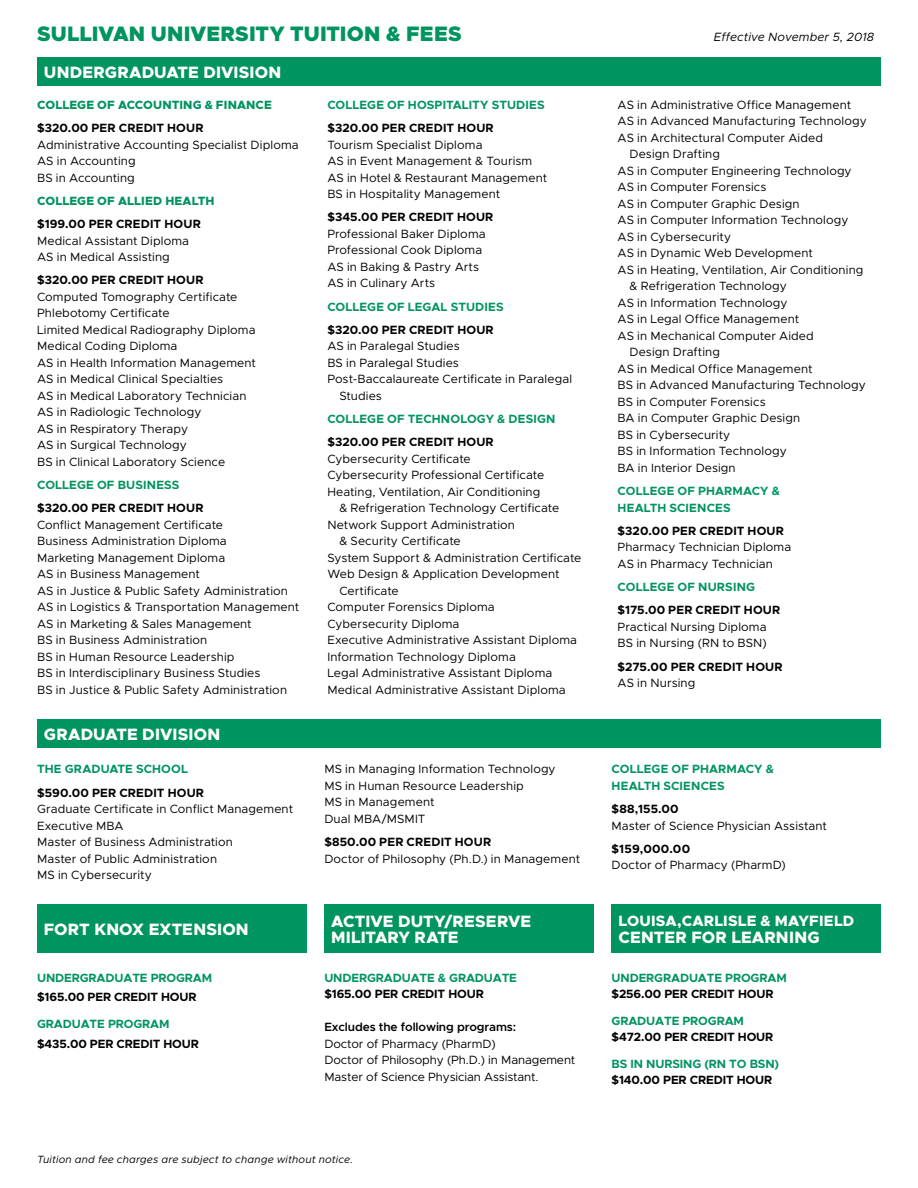
<style>
.page{position:relative;width:918px;height:1188px;background:#fff}
.page>*{position:absolute;margin:0;border:0;box-sizing:border-box;transform-origin:0 0}
.t1{font:900 21px "Metropolis";letter-spacing:.005em;color:#00945e}
.t2{font:800 16.5px/16.5px "Metropolis";letter-spacing:.01em;color:#fff}
.t3{font:800 15px "Metropolis";letter-spacing:.015em;color:#fff}
.t4{font:12px/16.5px "Metropolis";letter-spacing:.005em;color:#000}
.t5{font:700 12px/16.5px "Metropolis";color:#00945e}
.t6{font:700 12px "Metropolis";letter-spacing:.01em;color:#000}
.t7{font:700 12px "Metropolis";letter-spacing:-.01em;color:#000}
.t8{font:800 12px "Metropolis";letter-spacing:.01em;color:#00945e}
.t9{font:600 12px "Metropolis";letter-spacing:-.01em;color:#000}
.t10{font:italic 12px "Metropolis";letter-spacing:.015em;color:#000}
.t11{font:italic 10.5px "Metropolis";letter-spacing:.02em;color:#000}
</style>
<div class="page">
<div style="left:37px;top:57px;width:844px;height:29px;background:#00945e"></div>
<div style="left:37px;top:719px;width:844px;height:29px;background:#00945e"></div>
<div style="left:37px;top:904px;width:269px;height:48px;background:#00945e"></div>
<div style="left:324px;top:904px;width:270px;height:48px;background:#00945e"></div>
<div style="left:612px;top:904px;width:269px;height:48px;background:#00945e"></div>
<h1 class="t1" style="left:37px;top:20px;width:426px">SULLIVAN UNIVERSITY TUITION &amp; FEES</h1>
<p class="t10" style="left:714px;top:29px;width:162px">Effective November 5, 2018</p>
<h2 class="t2" style="left:44px;top:64px;width:239px">UNDERGRADUATE DIVISION</h2>
<p class="t8" style="left:37px;top:97px;width:236px">COLLEGE OF ACCOUNTING &amp; FINANCE</p>
<p class="t6" style="left:37px;top:120px;width:168px">$320.00 PER CREDIT HOUR</p>
<p class="t4" style="left:37px;top:136px;width:263px">Administrative Accounting Specialist Diploma<br>AS in Accounting<br>BS in Accounting</p>
<p class="t8" style="left:37px;top:193px;width:179px">COLLEGE OF ALLIED HEALTH</p>
<p class="t6" style="left:37px;top:216px;width:165px">$199.00 PER CREDIT HOUR</p>
<p class="t4" style="left:37px;top:232px;width:153px">Medical Assistant Diploma<br>AS in Medical Assisting</p>
<p class="t6" style="left:37px;top:273px;width:168px">$320.00 PER CREDIT HOUR</p>
<p class="t4" style="left:37px;top:289px;width:220px">Computed Tomography Certificate<br>Phlebotomy Certificate<br>Limited Medical Radiography Diploma<br>Medical Coding Diploma<br>AS in Health Information Management<br>AS in Medical Clinical Specialties<br>AS in Medical Laboratory Technician<br>AS in Radiologic Technology<br>AS in Respiratory Therapy<br>AS in Surgical Technology<br>BS in Clinical Laboratory Science</p>
<p class="t5" style="left:37px;top:477px;width:144px">COLLEGE OF BUSINESS</p>
<p class="t6" style="left:37px;top:501px;width:168px">$320.00 PER CREDIT HOUR</p>
<p class="t4" style="left:37px;top:517px;width:264px">Conflict Management Certificate<br>Business Administration Diploma<br>Marketing Management Diploma<br>AS in Business Management<br>AS in Justice &amp; Public Safety Administration AS in Logistics &amp; Transportation Management AS in Marketing &amp; Sales Management<br>BS in Business Administration<br>BS in Human Resource Leadership<br>BS in Interdisciplinary Business Studies<br>BS in Justice &amp; Public Safety Administration</p>
<h2 class="t2" style="left:44px;top:726px;width:178px">GRADUATE DIVISION</h2>
<p class="t5" style="left:37px;top:761px;width:152px">THE GRADUATE SCHOOL</p>
<p class="t6" style="left:37px;top:785px;width:168px">$590.00 PER CREDIT HOUR</p>
<p class="t4" style="left:37px;top:801px;width:258px">Graduate Certificate in Conflict Management<br>Executive MBA<br>Master of Business Administration<br>Master of Public Administration<br>MS in Cybersecurity</p>
<p class="t5" style="left:327px;top:97px;width:219px">COLLEGE OF HOSPITALITY STUDIES</p>
<p class="t6" style="left:327px;top:120px;width:168px">$320.00 PER CREDIT HOUR</p>
<p class="t4" style="left:327px;top:136px;width:221px">Tourism Specialist Diploma<br>AS in Event Management &amp; Tourism<br>AS in Hotel &amp; Restaurant Management<br>BS in Hospitality Management</p>
<p class="t6" style="left:327px;top:210px;width:168px">$345.00 PER CREDIT HOUR</p>
<p class="t4" style="left:327px;top:226px;width:160px">Professional Baker Diploma<br>Professional Cook Diploma<br>AS in Baking &amp; Pastry Arts<br>AS in Culinary Arts</p>
<p class="t5" style="left:327px;top:298px;width:178px">COLLEGE OF LEGAL STUDIES</p>
<p class="t6" style="left:327px;top:322px;width:168px">$320.00 PER CREDIT HOUR</p>
<p class="t4" style="left:327px;top:338px;width:134px">AS in Paralegal Studies</p>
<p class="t4" style="left:327px;top:354px;width:133px">BS in Paralegal Studies</p>
<p class="t4" style="left:327px;top:371px;width:246px">Post-Baccalaureate Certificate in Paralegal</p>
<p class="t4" style="left:339px;top:387px;width:44px">Studies</p>
<p class="t5" style="left:327px;top:411px;width:230px">COLLEGE OF TECHNOLOGY &amp; DESIGN</p>
<p class="t6" style="left:327px;top:435px;width:168px">$320.00 PER CREDIT HOUR</p>
<p class="t4" style="left:327px;top:450px;width:145px">Cybersecurity Certificate</p>
<p class="t4" style="left:327px;top:467px;width:218px">Cybersecurity Professional Certificate</p>
<p class="t4" style="left:327px;top:483px;width:214px">Heating, Ventilation, Air Conditioning</p>
<p class="t4" style="left:339px;top:500px;width:221px">&amp; Refrigeration Technology Certificate</p>
<p class="t4" style="left:327px;top:516px;width:189px">Network Support Administration</p>
<p class="t4" style="left:339px;top:533px;width:123px">&amp; Security Certificate</p>
<p class="t4" style="left:327px;top:549px;width:256px">System Support &amp; Administration Certificate</p>
<p class="t4" style="left:327px;top:566px;width:234px">Web Design &amp; Application Development</p>
<p class="t4" style="left:339px;top:582px;width:61px">Certificate</p>
<p class="t4" style="left:327px;top:599px;width:169px">Computer Forensics Diploma</p>
<p class="t4" style="left:327px;top:615px;width:134px">Cybersecurity Diploma</p>
<p class="t4" style="left:327px;top:632px;width:251px">Executive Administrative Assistant Diploma</p>
<p class="t4" style="left:327px;top:648px;width:190px">Information Technology Diploma</p>
<p class="t4" style="left:327px;top:665px;width:227px">Legal Administrative Assistant Diploma</p>
<p class="t4" style="left:327px;top:681px;width:240px">Medical Administrative Assistant Diploma</p>
<p class="t4" style="left:324px;top:761px;width:233px">MS in Managing Information Technology<br>MS in Human Resource Leadership<br>MS in Management<br>Dual MBA/MSMIT</p>
<p class="t6" style="left:324px;top:834px;width:168px">$850.00 PER CREDIT HOUR</p>
<p class="t4" style="left:324px;top:850px;width:257px">Doctor of Philosophy (Ph.D.) in Management</p>
<p class="t4" style="left:618px;top:96px;width:235px">AS in Administrative Office Management</p>
<p class="t4" style="left:618px;top:113px;width:251px">AS in Advanced Manufacturing Technology</p>
<p class="t4" style="left:618px;top:129px;width:207px">AS in Architectural Computer Aided</p>
<p class="t4" style="left:630px;top:146px;width:92px">Design Drafting</p>
<p class="t4" style="left:618px;top:162px;width:236px">AS in Computer Engineering Technology</p>
<p class="t4" style="left:618px;top:179px;width:150px">AS in Computer Forensics</p>
<p class="t4" style="left:618px;top:195px;width:184px">AS in Computer Graphic Design</p>
<p class="t4" style="left:618px;top:212px;width:232px">AS in Computer Information Technology</p>
<p class="t4" style="left:618px;top:228px;width:115px">AS in Cybersecurity</p>
<p class="t4" style="left:618px;top:245px;width:197px">AS in Dynamic Web Development</p>
<p class="t4" style="left:618px;top:261px;width:247px">AS in Heating, Ventilation, Air Conditioning</p>
<p class="t4" style="left:630px;top:278px;width:159px">&amp; Refrigeration Technology</p>
<p class="t4" style="left:618px;top:294px;width:172px">AS in Information Technology</p>
<p class="t4" style="left:618px;top:311px;width:183px">AS in Legal Office Management</p>
<p class="t4" style="left:618px;top:327px;width:198px">AS in Mechanical Computer Aided</p>
<p class="t4" style="left:630px;top:344px;width:92px">Design Drafting</p>
<p class="t4" style="left:618px;top:360px;width:196px">AS in Medical Office Management</p>
<p class="t4" style="left:618px;top:377px;width:250px">BS in Advanced Manufacturing Technology</p>
<p class="t4" style="left:618px;top:393px;width:150px">BS in Computer Forensics</p>
<p class="t4" style="left:618px;top:410px;width:184px">BA in Computer Graphic Design</p>
<p class="t4" style="left:618px;top:426px;width:114px">BS in Cybersecurity</p>
<p class="t4" style="left:618px;top:443px;width:171px">BS in Information Technology</p>
<p class="t4" style="left:618px;top:459px;width:120px">BA in Interior Design</p>
<p class="t5" style="left:618px;top:483px;width:164px">COLLEGE OF PHARMACY &amp;<br>HEALTH SCIENCES</p>
<p class="t6" style="left:618px;top:523px;width:168px">$320.00 PER CREDIT HOUR</p>
<p class="t4" style="left:618px;top:539px;width:175px">Pharmacy Technician Diploma<br>AS in Pharmacy Technician</p>
<p class="t5" style="left:618px;top:579px;width:139px">COLLEGE OF NURSING</p>
<p class="t6" style="left:618px;top:603px;width:164px">$175.00 PER CREDIT HOUR</p>
<p class="t4" style="left:618px;top:618px;width:151px">Practical Nursing Diploma<br>BS in Nursing (RN to BSN)</p>
<p class="t6" style="left:618px;top:659px;width:167px">$275.00 PER CREDIT HOUR</p>
<p class="t4" style="left:618px;top:675px;width:79px">AS in Nursing</p>
<p class="t5" style="left:612px;top:761px;width:164px">COLLEGE OF PHARMACY &amp;<br>HEALTH SCIENCES</p>
<p class="t6" style="left:612px;top:801px;width:69px">$88,155.00</p>
<p class="t4" style="left:612px;top:817px;width:217px">Master of Science Physician Assistant</p>
<p class="t6" style="left:612px;top:841px;width:80px">$159,000.00</p>
<p class="t4" style="left:612px;top:857px;width:176px">Doctor of Pharmacy (PharmD)</p>
<h2 class="t2" style="left:44px;top:921px;width:206px">FORT KNOX EXTENSION</h2>
<h2 class="t2" style="left:331px;top:913px;width:202px">ACTIVE DUTY/RESERVE<br>MILITARY RATE</h2>
<p class="t3" style="left:618px;top:911px;width:237px">LOUISA,CARLISLE &amp; MAYFIELD</p>
<h2 class="t2" style="left:618px;top:929px;width:203px">CENTER FOR LEARNING</h2>
<p class="t5" style="left:37px;top:969px;width:177px">UNDERGRADUATE PROGRAM</p>
<p class="t7" style="left:37px;top:990px;width:161px">$165.00 PER CREDIT HOUR</p>
<p class="t5" style="left:37px;top:1015px;width:134px">GRADUATE PROGRAM</p>
<p class="t7" style="left:37px;top:1036px;width:163px">$435.00 PER CREDIT HOUR</p>
<p class="t5" style="left:324px;top:969px;width:194px">UNDERGRADUATE &amp; GRADUATE</p>
<p class="t7" style="left:324px;top:986px;width:161px">$165.00 PER CREDIT HOUR</p>
<p class="t9" style="left:324px;top:1020px;width:193px">Excludes the following programs:</p>
<p class="t4" style="left:324px;top:1035px;width:253px">Doctor of Pharmacy (PharmD)<br>Doctor of Philosophy (Ph.D.) in Management<br>Master of Science Physician Assistant.</p>
<p class="t11" style="left:37px;top:1153px;width:318px">Tuition and fee charges are subject to change without notice.</p>
<p class="t5" style="left:612px;top:969px;width:177px">UNDERGRADUATE PROGRAM</p>
<p class="t7" style="left:612px;top:986px;width:163px">$256.00 PER CREDIT HOUR</p>
<p class="t5" style="left:612px;top:1012px;width:134px">GRADUATE PROGRAM</p>
<p class="t7" style="left:612px;top:1029px;width:163px">$472.00 PER CREDIT HOUR</p>
<p class="t5" style="left:612px;top:1055px;width:169px">BS IN NURSING (RN TO BSN)</p>
<p class="t7" style="left:612px;top:1072px;width:162px">$140.00 PER CREDIT HOUR</p>
</div>
